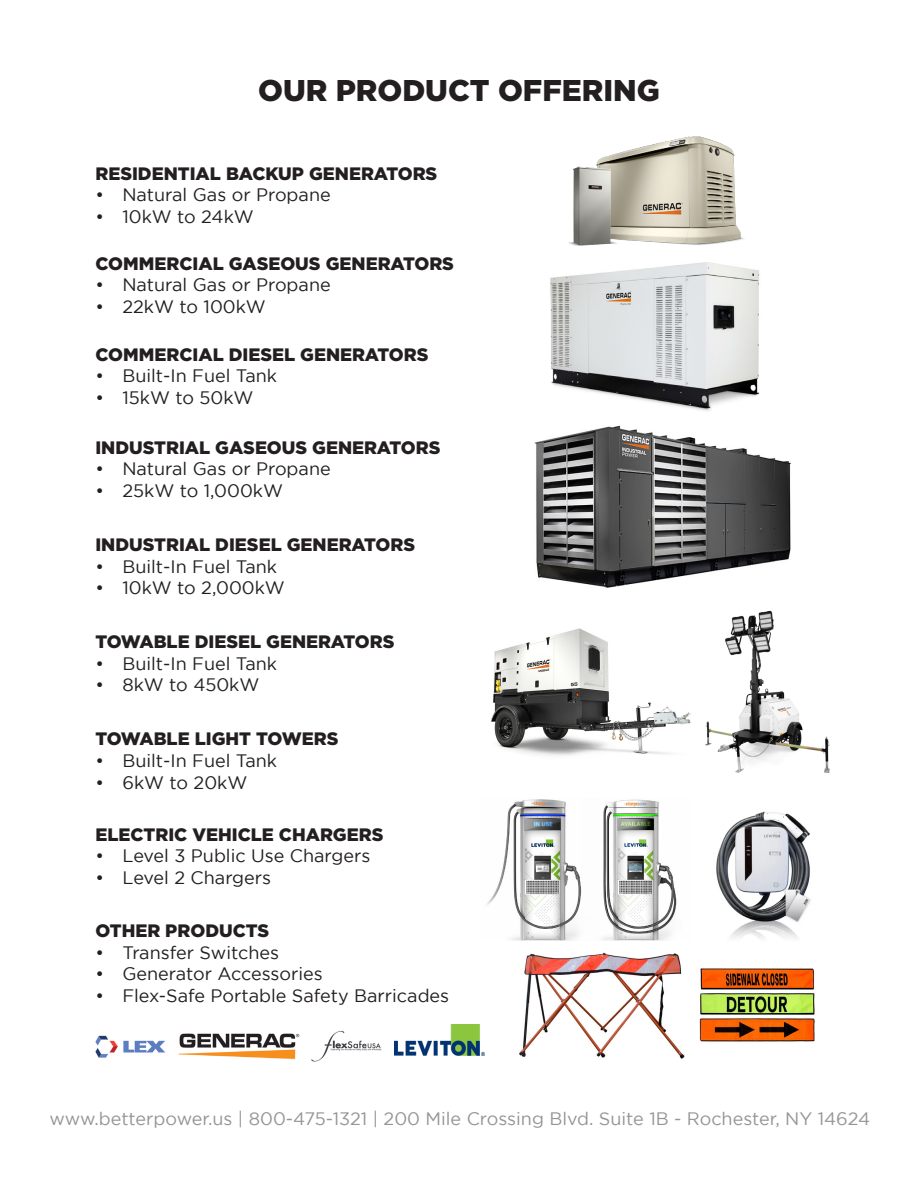
<style>
.page{position:relative;width:918px;height:1188px;background:#fff}
.page>*{position:absolute;margin:0;border:0;box-sizing:border-box;transform-origin:0 0}
.t1{font:900 30px "Gotham";color:#231f20}
.t2{font:18px "Gotham";color:#231f20}
.t3{font:900 18px "Gotham";color:#231f20}
.t4{font:18px "Gotham";color:#939598}
</style>
<div class="page">
<img style="left:534px;top:425px;width:257px;height:163px">
<img style="left:705px;top:611px;width:125px;height:162px">
<img style="left:550px;top:262px;width:210px;height:149px">
<img style="left:491px;top:628px;width:200px;height:128px">
<img style="left:568px;top:136px;width:176px;height:110px">
<img style="left:519px;top:952px;width:166px;height:107px">
<img style="left:95px;top:1030px;width:287px;height:32px">
<img style="left:487px;top:799px;width:190px;height:141px">
<img style="left:395px;top:1025px;width:89px;height:30px">
<img style="left:716px;top:811px;width:95px;height:129px">
<img style="left:699px;top:968px;width:116px;height:74px">
<p class="t1" style="left:258px;top:73px;width:403px">OUR PRODUCT OFFERING</p>
<p class="t3" style="left:95px;top:163px;width:343px">RESIDENTIAL BACKUP GENERATORS</p>
<p class="t2" style="left:95px;top:185px;width:237px">• Natural Gas or Propane</p>
<p class="t2" style="left:95px;top:207px;width:160px">• 10kW to 24kW</p>
<p class="t3" style="left:95px;top:253px;width:360px">COMMERCIAL GASEOUS GENERATORS</p>
<p class="t2" style="left:95px;top:275px;width:237px">• Natural Gas or Propane</p>
<p class="t2" style="left:95px;top:297px;width:172px">• 22kW to 100kW</p>
<p class="t3" style="left:95px;top:344px;width:335px">COMMERCIAL DIESEL GENERATORS</p>
<p class="t2" style="left:95px;top:366px;width:183px">• Built-In Fuel Tank</p>
<p class="t2" style="left:95px;top:388px;width:160px">• 15kW to 50kW</p>
<p class="t3" style="left:95px;top:437px;width:347px">INDUSTRIAL GASEOUS GENERATORS</p>
<p class="t2" style="left:95px;top:459px;width:237px">• Natural Gas or Propane</p>
<p class="t2" style="left:95px;top:481px;width:189px">• 25kW to 1,000kW</p>
<p class="t3" style="left:95px;top:534px;width:321px">INDUSTRIAL DIESEL GENERATORS</p>
<p class="t2" style="left:95px;top:556px;width:183px">• Built-In Fuel Tank</p>
<p class="t2" style="left:95px;top:578px;width:191px">• 10kW to 2,000kW</p>
<p class="t3" style="left:95px;top:631px;width:301px">TOWABLE DIESEL GENERATORS</p>
<p class="t2" style="left:95px;top:653px;width:183px">• Built-In Fuel Tank</p>
<p class="t2" style="left:95px;top:675px;width:166px">• 8kW to 450kW</p>
<p class="t3" style="left:95px;top:729px;width:245px">TOWABLE LIGHT TOWERS</p>
<p class="t2" style="left:95px;top:751px;width:183px">• Built-In Fuel Tank</p>
<p class="t2" style="left:95px;top:772px;width:154px">• 6kW to 20kW</p>
<p class="t3" style="left:95px;top:824px;width:290px">ELECTRIC VEHICLE CHARGERS</p>
<p class="t2" style="left:95px;top:846px;width:276px">• Level 3 Public Use Chargers</p>
<p class="t2" style="left:95px;top:868px;width:177px">• Level 2 Chargers</p>
<p class="t3" style="left:95px;top:920px;width:175px">OTHER PRODUCTS</p>
<p class="t2" style="left:95px;top:942px;width:185px">• Transfer Switches</p>
<p class="t2" style="left:95px;top:964px;width:229px">• Generator Accessories</p>
<p class="t2" style="left:95px;top:986px;width:355px">• Flex-Safe Portable Safety Barricades</p>
<p class="t4" style="left:50px;top:1108px;width:822px">www.betterpower.us | 800-475-1321 | 200 Mile Crossing Blvd. Suite 1B - Rochester, NY 14624</p>
</div>
